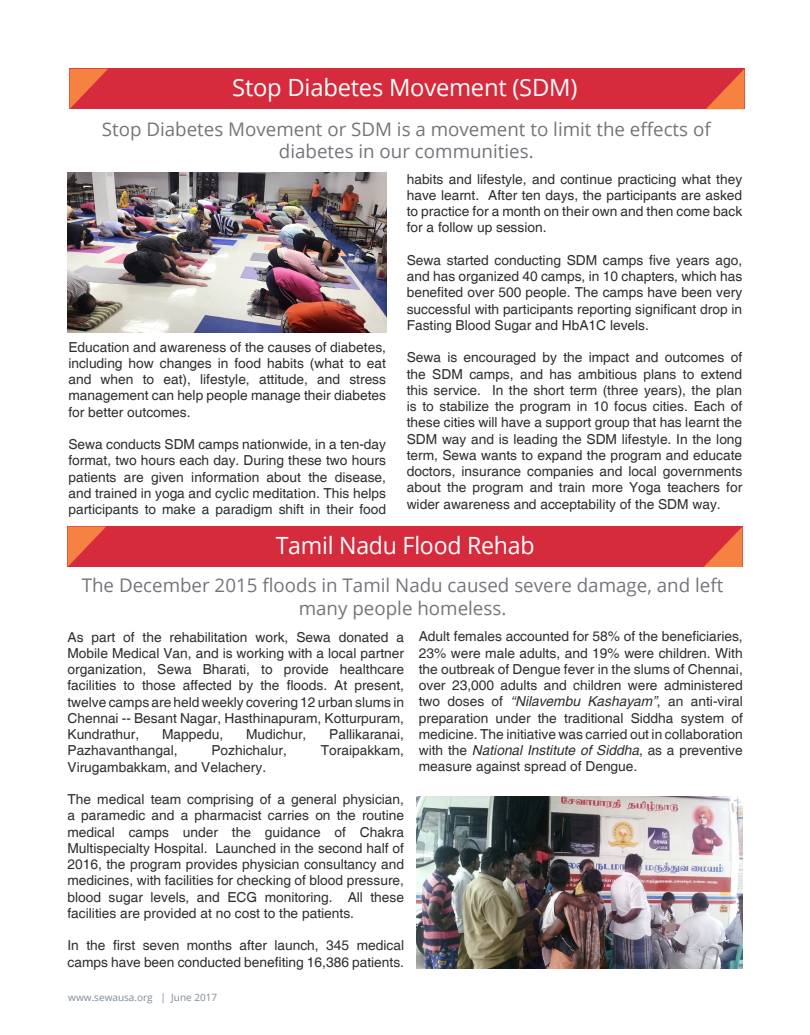
<style>
.page{position:relative;width:810px;height:1035px;background:#fff}
.page>*{position:absolute;margin:0;border:0;box-sizing:border-box;transform-origin:0 0}
.t1{font:23.75px "Open Sans";letter-spacing:-.01em;color:#fff}
.t2{font:18.75px/22.5px "Open Sans";color:#76747b;text-align:center}
.t3{font:13.75px/16.2px "Helvetica";color:#2d2e2e;text-align:justify}
.t4{font:10px "Open Sans";color:#7e8a98}
.s1{font-style:italic}
</style>
<div class="page">
<div style="left:69px;top:69px;width:676px;height:40px;background:#d62b3d"></div>
<svg style="left:69px;top:69px;width:39px;height:40px"></svg>
<svg style="left:706px;top:69px;width:38px;height:40px"></svg>
<div style="left:68px;top:527px;width:675px;height:40px;background:#d62b3d"></div>
<svg style="left:67px;top:527px;width:39px;height:40px"></svg>
<svg style="left:704px;top:527px;width:39px;height:40px"></svg>
<img style="left:68px;top:173px;width:318px;height:159px">
<img style="left:416px;top:796px;width:326px;height:172px">
<p class="t1" style="left:232px;top:71px;width:347px">Stop Diabetes Movement (SDM)</p>
<p class="t2" style="left:102px;top:117px;width:610px">Stop Diabetes Movement or SDM is a movement to limit the effects of</p>
<p class="t2" style="left:279px;top:140px;width:256px">diabetes in our communities.</p>
<p class="t3" style="left:68px;top:339px;width:319px">Education and awareness of the causes of diabetes, including how changes in food habits (what to eat and when to eat), lifestyle, attitude, and stress management can help people manage their diabetes for better outcomes.</p>
<p class="t3" style="left:68px;top:437px;width:319px">Sewa conducts SDM camps nationwide, in a ten-day format, two hours each day. During these two hours patients are given information about the disease, and trained in yoga and cyclic meditation. This helps participants to make a paradigm shift in their food</p>
<p class="t3" style="left:407px;top:171px;width:337px">habits and lifestyle, and continue practicing what they have learnt. After ten days, the participants are asked to practice for a month on their own and then come back for a follow up session.</p>
<p class="t3" style="left:407px;top:252px;width:337px">Sewa started conducting SDM camps five years ago, and has organized 40 camps, in 10 chapters, which has benefited over 500 people. The camps have been very successful with participants reporting significant drop in Fasting Blood Sugar and HbA1C levels.</p>
<p class="t3" style="left:407px;top:350px;width:337px">Sewa is encouraged by the impact and outcomes of the SDM camps, and has ambitious plans to extend this service. In the short term (three years), the plan is to stabilize the program in 10 focus cities. Each of these cities will have a support group that has learnt the SDM way and is leading the SDM lifestyle. In the long term, Sewa wants to expand the program and educate doctors, insurance companies and local governments about the program and train more Yoga teachers for wider awareness and acceptability of the SDM way.</p>
<p class="t1" style="left:276px;top:529px;width:260px">Tamil Nadu Flood Rehab</p>
<p class="t2" style="left:82px;top:574px;width:643px">The December 2015 floods in Tamil Nadu caused severe damage, and left many people homeless.</p>
<p class="t3" style="left:68px;top:629px;width:338px">As part of the rehabilitation work, Sewa donated a Mobile Medical Van, and is working with a local partner organization, Sewa Bharati, to provide healthcare facilities to those affected by the floods. At present, twelve camps are held weekly covering 12 urban slums in Chennai -- Besant Nagar, Hasthinapuram, Kotturpuram, Kundrathur,</p>
<p class="t3" style="left:162px;top:727px;width:63px">Mappedu,</p>
<p class="t3" style="left:246px;top:727px;width:62px">Mudichur,</p>
<p class="t3" style="left:329px;top:727px;width:76px">Pallikaranai,</p>
<p class="t3" style="left:68px;top:743px;width:112px">Pazhavanthangal,</p>
<p class="t3" style="left:211px;top:743px;width:77px">Pozhichalur,</p>
<p class="t3" style="left:321px;top:743px;width:85px">Toraipakkam,</p>
<p class="t3" style="left:68px;top:759px;width:200px">Virugambakkam, and Velachery.</p>
<p class="t3" style="left:68px;top:792px;width:338px">The medical team comprising of a general physician, a paramedic and a pharmacist carries on the routine medical camps under the guidance of Chakra Multispecialty Hospital. Launched in the second half of 2016, the program provides physician consultancy and medicines, with facilities for checking of blood pressure, blood sugar levels, and ECG monitoring. All these facilities are provided at no cost to the patients.</p>
<p class="t3" style="left:68px;top:938px;width:338px">In the first seven months after launch, 345 medical camps have been conducted benefiting 16,386 patients.</p>
<p class="t4" style="left:68px;top:991px;width:151px">www.sewausa.org | June 2017</p>
<p class="t3" style="left:419px;top:629px;width:326px">Adult females accounted for 58% of the beneficiaries, 23% were male adults, and 19% were children. With the outbreak of Dengue fever in the slums of Chennai, over 23,000 adults and children were administered two doses of <span class="s1">“Nilavembu Kashayam”</span>, an anti-viral preparation under the traditional Siddha system of medicine. The initiative was carried out in collaboration with the <span class="s1">National Institute of Siddha</span>, as a preventive measure against spread of Dengue.</p>
</div>
